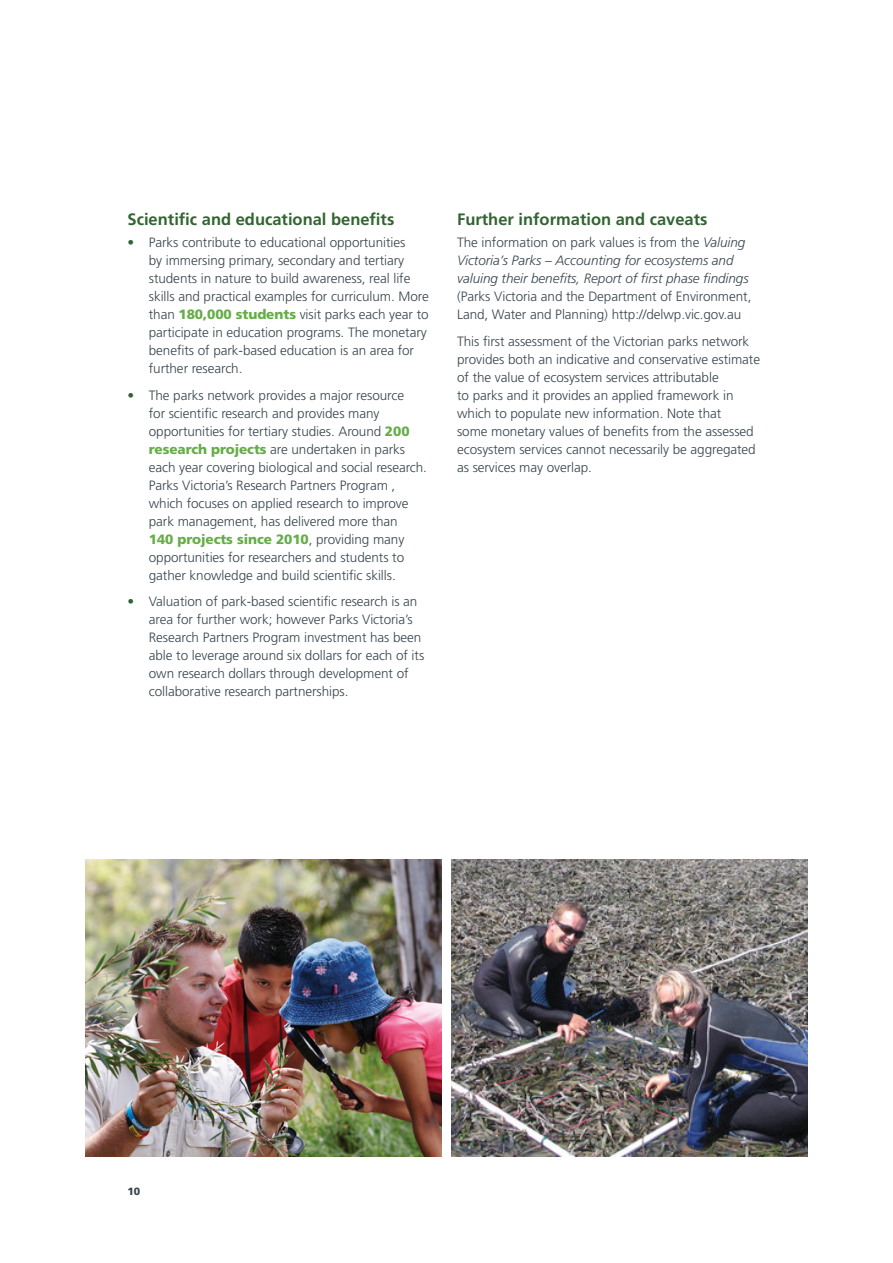
<style>
.page{position:relative;width:893px;height:1263px;background:#fff}
.page>*{position:absolute;margin:0;border:0;box-sizing:border-box;transform-origin:0 0}
.Sub_Head_1{font:700 16.5px "Frutiger LT";color:#316430}
.Body_Copy{font:300 13.5px/18px "Frutiger LT";letter-spacing:-.005em;color:#38454d}
.Heading_1{font:900 10.5px "Frutiger LT";color:#38454d}
.s1{color:#316430}
.s2{font-weight:900;color:#65ad48}
.s3{font-style:italic}
</style>
<div class="page">
<img style="left:85px;top:859px;width:356px;height:298px">
<img style="left:452px;top:859px;width:356px;height:298px">
<p class="Sub_Head_1" style="left:128px;top:210px;width:268px">Scientific and educational benefits</p>
<p class="Body_Copy" style="left:149px;top:234px;width:281px;text-indent:-21px"><span class="s1">•</span> Parks contribute to educational opportunities<br>by immersing primary, secondary and tertiary students in nature to build awareness, real life skills and practical examples for curriculum. More than <span class="s2">180,000 students</span> visit parks each year to participate in education programs. The monetary benefits of park-based education is an area for further research.</p>
<p class="Body_Copy" style="left:149px;top:386px;width:280px;text-indent:-21px"><span class="s1">•</span> The parks network provides a major resource<br>for scientific research and provides many opportunities for tertiary studies. Around <span class="s2">200 research projects</span> are undertaken in parks each year covering biological and social research.<br>Parks Victoria’s Research Partners Program , which focuses on applied research to improve park management, has delivered more than<br><span class="s2">140 projects since 2010</span>, providing many opportunities for researchers and students to gather knowledge and build scientific skills.</p>
<p class="Body_Copy" style="left:149px;top:593px;width:277px;text-indent:-21px"><span class="s1">•</span> Valuation of park-based scientific research is an area for further work; however Parks Victoria’s Research Partners Program investment has been able to leverage around six dollars for each of its own research dollars through development of collaborative research partnerships.</p>
<p class="Sub_Head_1" style="left:457px;top:210px;width:252px">Further information and caveats</p>
<p class="Body_Copy" style="left:457px;top:234px;width:296px">The information on park values is from the <span class="s3">Valuing Victoria’s Parks – Accounting for ecosystems and valuing their benefits, Report of first phase findings </span>(Parks Victoria and the Department of Environment, Land, Water and Planning) http://delwp.vic.gov.au</p>
<p class="Body_Copy" style="left:457px;top:332px;width:305px">This first assessment of the Victorian parks network provides both an indicative and conservative estimate of the value of ecosystem services attributable<br>to parks and it provides an applied framework in which to populate new information. Note that<br>some monetary values of benefits from the assessed ecosystem services cannot necessarily be aggregated as services may overlap.</p>
<p class="Heading_1" style="left:128px;top:1185px;width:14px">10</p>
</div>
